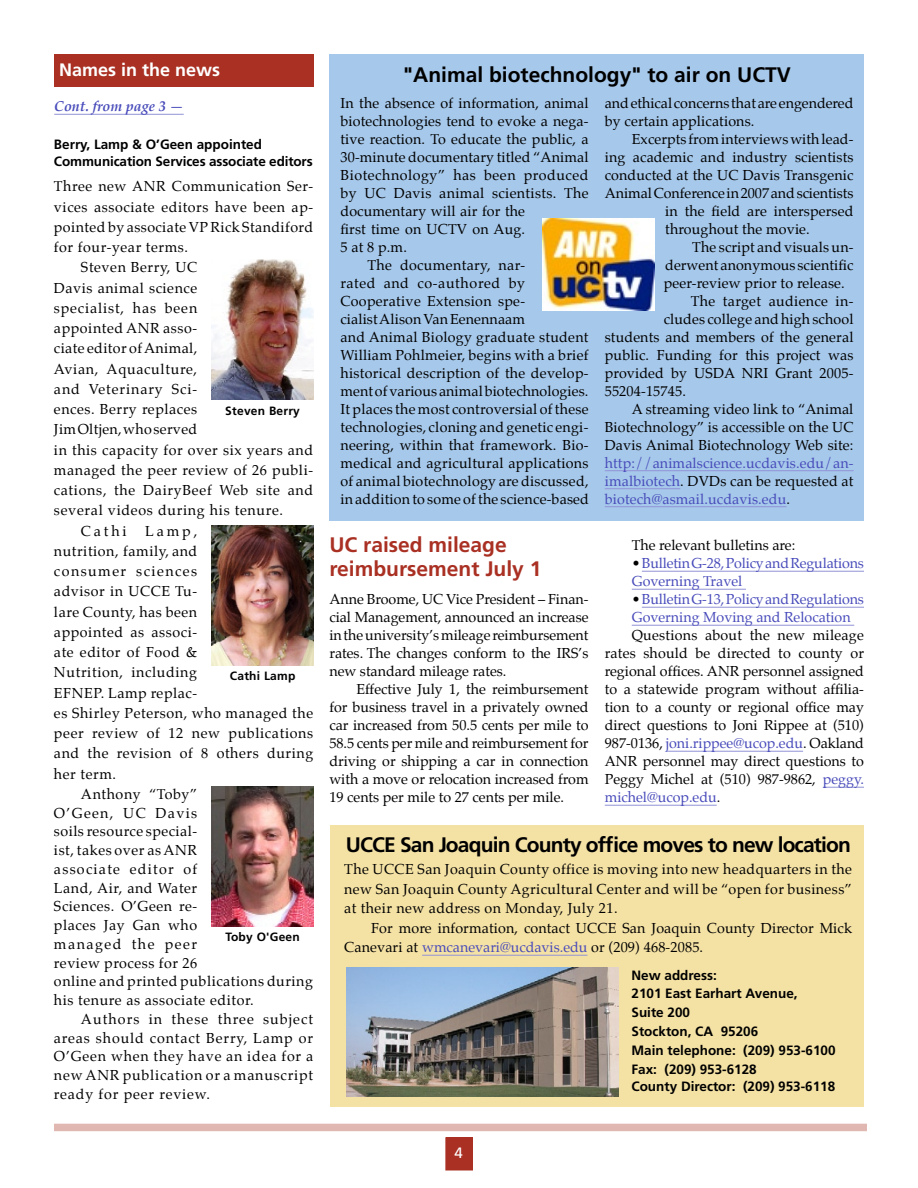
<style>
.page{position:relative;width:918px;height:1188px;background:#fff}
.page>*{position:absolute;margin:0;border:0;box-sizing:border-box;transform-origin:0 0}
.Hed14{font:700 21px "Frutiger";letter-spacing:-.04em;color:#000}
.Hed14-2{font:700 21px/24px "Frutiger";color:#a93023}
.Hed14-3{font:700 21px "Frutiger";color:#000}
.Hed16{font:700 18px "Frutiger";color:#fff}
.t1{font:15px "Frutiger";color:#fff}
.BodyTXT2{font:14.25px/18px "Palatino";letter-spacing:.02em;color:#000;text-align:justify}
.BodyTXT2-2{font:14.25px/20.2px "Palatino";letter-spacing:.04em;color:#000}
.BodyTXT1{font:14.25px/18px "Palatino";letter-spacing:.01em;color:#000;text-align:justify}
.BodyTXT2-3{font:14.25px/18px "Palatino";color:#000}
.BodyTXT1-2{font:14.25px/18px "Palatino";letter-spacing:-.01em;color:#484bba}
.jump_from{font:italic 700 14.25px "Palatino";color:#484bba}
.subhed{font:700 13.5px/17.2px "Frutiger";color:#000}
.t2{font:700 12px "Frutiger";letter-spacing:.02em;color:#000}
.s1{color:#484bba}
.s2{color:#000}
</style>
<div class="page">
<div style="left:446px;top:1138px;width:26px;height:32px;background:#a93023"></div>
<div style="left:446px;top:1137px;width:27px;height:33px;border:1px solid #a93023"></div>
<div style="left:54px;top:1124px;width:813px;height:7px;background:#e1b7b2"></div>
<div style="left:329px;top:54px;width:535px;height:466px;background:#a6c8ea"></div>
<img style="left:542px;top:219px;width:113px;height:91px">
<div style="left:331px;top:825px;width:533px;height:282px;background:#f4e1a4"></div>
<hr style="left:422px;top:955px;width:165px;height:1px;background:#9193d6">
<img style="left:346px;top:967px;width:273px;height:129px">
<hr style="left:642px;top:571px;width:222px;height:1px;background:#9193d6">
<hr style="left:632px;top:589px;width:114px;height:1px;background:#9193d6">
<hr style="left:642px;top:607px;width:222px;height:1px;background:#9193d6">
<hr style="left:632px;top:625px;width:222px;height:1px;background:#9193d6">
<hr style="left:666px;top:751px;width:137px;height:1px;background:#9193d6">
<hr style="left:823px;top:787px;width:41px;height:1px;background:#9193d6">
<hr style="left:605px;top:805px;width:112px;height:1px;background:#9193d6">
<img style="left:211px;top:525px;width:102px;height:140px">
<img style="left:211px;top:786px;width:102px;height:140px">
<hr style="left:54px;top:114px;width:130px;height:1px;background:#9193d6">
<div style="left:54px;top:54px;width:259px;height:33px;background:#a93023"></div>
<img style="left:211px;top:260px;width:102px;height:140px">
<hr style="left:605px;top:470px;width:249px;height:1px;background:#9193d6">
<hr style="left:605px;top:488px;width:75px;height:1px;background:#9193d6">
<hr style="left:605px;top:506px;width:181px;height:1px;background:#9193d6">
<p class="Hed16" style="left:59px;top:59px;width:163px">Names in the news</p>
<p class="jump_from" style="left:54px;top:95px;width:131px">Cont. from page 3 —</p>
<p class="subhed" style="left:54px;top:135px;width:260px">Berry, Lamp &amp; O’Geen appointed<br>Communication Services associate editors</p>
<p class="BodyTXT1" style="left:54px;top:176px;width:261px;line-height:20.2px">Three new ANR Communication Ser&shy;vices associate editors have been ap&shy;pointed by associate VP Rick Standiford for four-year terms.</p>
<p class="BodyTXT2-2" style="left:54px;top:257px;width:261px;text-indent:27px">Steven Berry, UC<br>Davis animal science<br>specialist, has been<br>appointed ANR asso-<br>ciate editor of Animal,<br>Avian, Aquaculture,<br>and Veterinary Sci-<br>ences. Berry replaces<br>Jim Oltjen, who served<br>in this capacity for over six years and managed the peer review of 26 publi&shy;cations, the DairyBeef Web site and several videos during his tenure.</p>
<p class="BodyTXT2" style="left:81px;top:522px;width:47px">Cathi</p>
<p class="t2" style="left:225px;top:404px;width:76px">Steven Berry</p>
<p class="BodyTXT2-2" style="left:54px;top:521px;width:261px;text-indent:91px">Lamp,<br>nutrition, family, and<br>consumer sciences<br>advisor in UCCE Tu-<br>lare County, has been<br>appointed as associ-<br>ate editor of Food &amp;<br>Nutrition, including<br>EFNEP. Lamp replac-<br>es Shirley Peterson, who managed the peer review of 12 new publications and the revision of 8 others during her term.</p>
<p class="BodyTXT2-2" style="left:54px;top:785px;width:261px;line-height:18.8px;text-indent:27px">Anthony “Toby”<br>O’Geen, UC Davis<br>soils resource special-<br>ist, takes over as ANR<br>associate editor of<br>Land, Air, and Water<br>Sciences. O’Geen re-<br>places Jay Gan who<br>managed the peer<br>review process for 26<br>online and printed publications during his tenure as associate editor.</p>
<p class="BodyTXT2" style="left:54px;top:1010px;width:261px;line-height:18.8px;text-indent:27px">Authors in these three subject areas should contact Berry, Lamp or O’Geen when they have an idea for a new ANR publication or a manuscript ready for peer review.</p>
<p class="t2" style="left:230px;top:669px;width:67px">Cathi Lamp</p>
<p class="t2" style="left:225px;top:930px;width:76px">Toby O'Geen</p>
<p class="Hed14-3" style="left:403px;top:63px;width:389px">"Animal biotechnology" to air on UCTV</p>
<p class="BodyTXT1" style="left:340px;top:94px;width:250px;text-align:left">In the absence of information, animal biotechnologies tend to evoke a nega&shy;tive reaction. To educate the public, a<br>30-minute documentary titled “Animal<br>Biotechnology” has been produced by UC Davis animal scientists. The documentary will air for the<br>first time on UCTV on Aug.<br>5 at 8 p.m.</p>
<p class="BodyTXT2" style="left:340px;top:256px;width:250px;text-align:left;text-indent:27px">The documentary, nar-<br>rated and co-authored by Cooperative Extension spe-<br>cialist Alison Van Eenennaam<br>and Animal Biology graduate student William Pohlmeier, begins with a brief historical description of the develop&shy;ment of various animal biotechnologies.<br>It places the most controversial of these technologies, cloning and genetic engi&shy;neering, within that framework. Bio&shy;medical and agricultural applications of animal biotechnology are discussed, in addition to some of the science-based</p>
<p class="Hed14-2" style="left:329px;top:532px;width:214px">UC raised mileage reimbursement July 1</p>
<p class="BodyTXT1" style="left:329px;top:590px;width:261px">Anne Broome, UC Vice President – Finan&shy;cial Management, announced an increase in the university’s mileage reimbursement rates. The changes conform to the IRS’s new standard mileage rates.</p>
<p class="BodyTXT2" style="left:329px;top:680px;width:261px;text-indent:27px">Effective July 1, the reimbursement for business travel in a privately owned car increased from 50.5 cents per mile to 58.5 cents per mile and reimbursement for driving or shipping a car in connection with a move or relocation increased from 19 cents per mile to 27 cents per mile.</p>
<p class="BodyTXT2-3" style="left:605px;top:94px;width:250px">and ethical concerns that are engendered by certain applications.</p>
<p class="BodyTXT2" style="left:632px;top:130px;width:223px">Excerpts from interviews with lead-</p>
<p class="BodyTXT2" style="left:605px;top:148px;width:250px">ing academic and industry scientists</p>
<p class="BodyTXT2" style="left:605px;top:166px;width:250px">conducted at the UC Davis Transgenic</p>
<p class="BodyTXT2-3" style="left:605px;top:184px;width:250px">Animal Conference in 2007 and scientists</p>
<p class="BodyTXT2" style="left:665px;top:202px;width:190px">in the field are interspersed</p>
<p class="BodyTXT2" style="left:665px;top:220px;width:146px">throughout the movie.</p>
<p class="BodyTXT2" style="left:664px;top:238px;width:191px;text-indent:28px">The script and visuals un&shy;derwent anonymous scientific peer-review prior to release.</p>
<p class="BodyTXT2" style="left:691px;top:292px;width:164px">The target audience in-</p>
<p class="BodyTXT2" style="left:664px;top:310px;width:191px">cludes college and high school</p>
<p class="BodyTXT2" style="left:605px;top:328px;width:250px">students and members of the general</p>
<p class="BodyTXT2" style="left:605px;top:346px;width:250px">public. Funding for this project was</p>
<p class="BodyTXT2" style="left:605px;top:364px;width:250px">provided by USDA NRI Grant 2005-</p>
<p class="BodyTXT2" style="left:605px;top:382px;width:83px">55204-15745.</p>
<p class="BodyTXT2" style="left:605px;top:400px;width:250px;text-indent:27px">A streaming video link to “Animal Biotechnology” is accessible on the UC Davis Animal Biotechnology Web site: <span class="s1">http://animalscience.ucdavis.edu/an&shy;imalbiotech</span>. DVDs can be requested at <span class="s1">biotech@asmail.ucdavis.edu</span>.</p>
<p class="BodyTXT2-3" style="left:632px;top:536px;width:165px">The relevant bulletins are:</p>
<p class="BodyTXT1-2" style="left:632px;top:554px;width:234px"><span class="s2">•</span> Bulletin G-28, Policy and Regulations<br>Governing Travel</p>
<p class="BodyTXT1-2" style="left:632px;top:590px;width:234px"><span class="s2">•</span> Bulletin G-13, Policy and Regulations<br>Governing Moving and Relocation</p>
<p class="BodyTXT2" style="left:605px;top:626px;width:261px;text-indent:27px">Questions about the new mileage rates should be directed to county or regional offices. ANR personnel assigned to a statewide program without affilia&shy;tion to a county or regional office may direct questions to Joni Rippee at (510)<br>987-0136, <span class="s1">joni.rippee@ucop.edu</span>. Oakland ANR personnel may direct questions to Peggy Michel at (510) 987-9862, <span class="s1">peggy. michel@ucop.edu</span>.</p>
<p class="Hed14" style="left:346px;top:832px;width:507px">UCCE San Joaquin County office moves to new location</p>
<p class="BodyTXT1" style="left:344px;top:860px;width:509px;line-height:19.5px">The UCCE San Joaquin County office is moving into new headquarters in the new San Joaquin County Agricultural Center and will be “open for business” at their new address on Monday, July 21.</p>
<p class="BodyTXT2" style="left:344px;top:918px;width:509px;line-height:19.5px;text-indent:27px">For more information, contact UCCE San Joaquin County Director Mick<br>Canevari at <span class="s1">wmcanevari@ucdavis.edu</span> or (209) 468-2085.</p>
<p class="subhed" style="left:631px;top:966px;width:87px">New address:</p>
<p class="subhed" style="left:631px;top:985px;width:168px">2101 East Earhart Avenue,</p>
<p class="subhed" style="left:631px;top:1004px;width:60px">Suite 200</p>
<p class="subhed" style="left:631px;top:1023px;width:128px">Stockton, CA 95206</p>
<p class="subhed" style="left:631px;top:1042px;width:206px">Main telephone: (209) 953-6100</p>
<p class="subhed" style="left:631px;top:1061px;width:205px">Fax: (209) 953-6128<br>County Director: (209) 953-6118</p>
<p class="t1" style="left:454px;top:1144px;width:10px">4</p>
</div>
